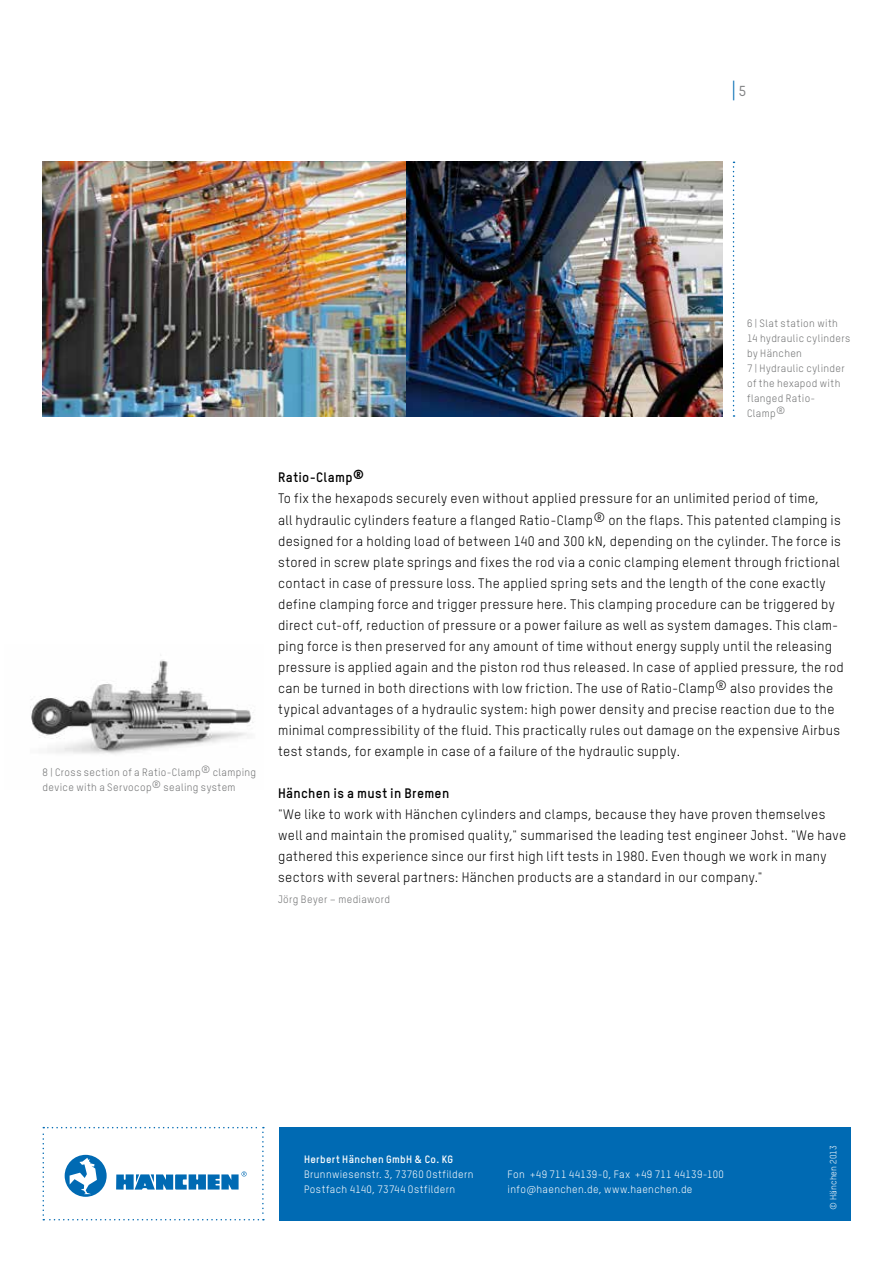
<style>
.page{position:relative;width:893px;height:1263px;background:#fff}
.page>*{position:absolute;margin:0;border:0;box-sizing:border-box;transform-origin:0 0}
.t1{font:500 24.15px "TSTAR";color:#006ab3;scale:.59 1}
.t2{font:13.5px/21px "TSTAR";letter-spacing:.02em;color:#000}
.t3{font:700 13.5px "TSTAR";letter-spacing:.02em;color:#000}
.t4{font:10.5px/15px "TSTAR";letter-spacing:.035em;color:#707172}
.t5{font:10.5px/15px "TSTAR";letter-spacing:.035em;color:#fff}
.t6{font:9px "TSTAR";color:#fff}
.s1{font-size:14.25px;color:#828385}
.s2{font-weight:700}
.s3{font-family:"DIN Pro";font-weight:500}
.s4{font-family:"DIN Pro";font-weight:300}
</style>
<div class="page">
<img style="left:30px;top:660px;width:224px;height:94px">
<img style="left:43px;top:162px;width:363px;height:255px">
<img style="left:406px;top:162px;width:317px;height:255px">
<svg style="left:733px;top:162px;width:1px;height:255px"></svg>
<div style="left:279px;top:1127px;width:571px;height:93px;background:#006ab3"></div>
<svg style="left:43px;top:1127px;width:221px;height:93px"></svg>
<h1 class="t1" style="left:732px;top:76px;width:25px">| <span class="s1">5</span></h1>
<p class="t4" style="left:43px;top:764px;width:215px">8 | Cross section of a Ratio-Clamp® clamping device with a Servocop® sealing system</p>
<p class="t4" style="left:747px;top:315px;width:105px">6 | Slat station with<br>14 hydraulic cylinders by Hänchen<br>7 | Hydraulic cylinder of the hexapod with flanged Ratio-<br>Clamp®</p>
<p class="t3" style="left:278px;top:469px;width:88px">Ratio-Clamp®</p>
<p class="t2" style="left:278px;top:488px;width:567px">To fix the hexapods securely even without applied pressure for an unlimited period of time,<br>all hydraulic cylinders feature a flanged Ratio-Clamp® on the flaps. This patented clamping is designed for a holding load of between 140 and 300 kN, depending on the cylinder. The force is stored in screw plate springs and fixes the rod via a conic clamping element through frictional contact in case of pressure loss. The applied spring sets and the length of the cone exactly define clamping force and trigger pressure here. This clamping procedure can be triggered by direct cut-off, reduction of pressure or a power failure as well as system damages. This clam&shy;ping force is then preserved for any amount of time without energy supply until the releasing pressure is applied again and the piston rod thus released. In case of applied pressure, the rod can be turned in both directions with low friction. The use of Ratio-Clamp® also provides the typical advantages of a hydraulic system: high power density and precise reaction due to the minimal compressibility of the fluid. This practically rules out damage on the expensive Airbus test stands, for example in case of a failure of the hydraulic supply.</p>
<p class="t3" style="left:278px;top:784px;width:173px">Hänchen is a must in Bremen</p>
<p class="t2" style="left:278px;top:803px;width:569px">"We like to work with Hänchen cylinders and clamps, because they have proven themselves well and maintain the promised quality," summarised the leading test engineer Johst. "We have gathered this experience since our first high lift tests in 1980. Even though we work in many sectors with several partners: Hänchen products are a standard in our company."</p>
<p class="t4" style="left:278px;top:891px;width:114px">Jörg Beyer – mediaword</p>
<p class="t5" style="left:304px;top:1151px;width:171px"><span class="s2">Herbert Hänchen GmbH</span> <span class="s3">&amp;</span> <span class="s2">Co. KG<br></span>Brunnwiesenstr. 3, 73760 Ostfildern<br>Postfach 4140, 73744 Ostfildern</p>
<p class="t5" style="left:508px;top:1166px;width:218px">Fon +49 711 44139-0, Fax +49 711 44139-100 info<span class="s4">@</span>haenchen.de, www.haenchen.de</p>
<p class="t6" style="left:828px;top:1210px;width:66px;rotate:-90deg">© Hänchen 2013</p>
</div>
